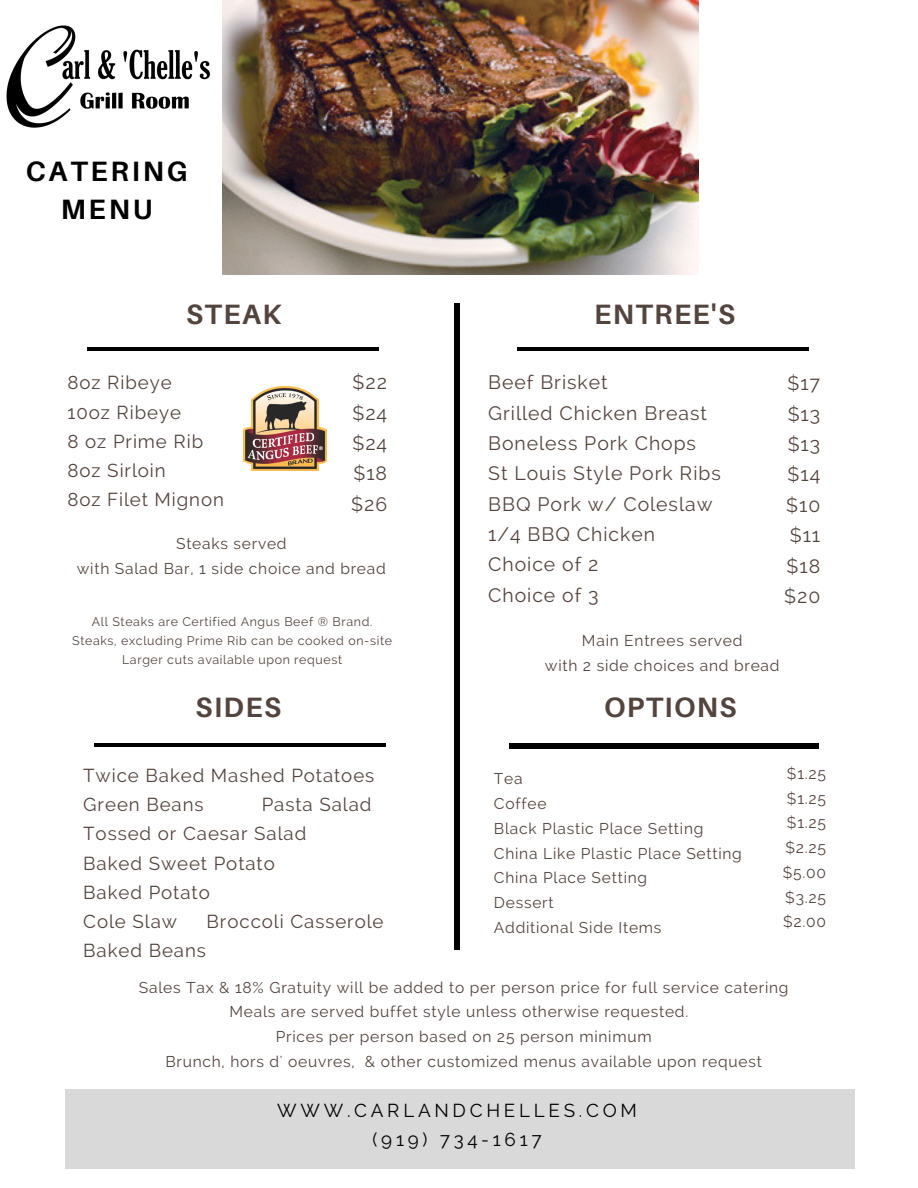
<style>
.page{position:relative;width:918px;height:1188px;background:#fff}
.page>*{position:absolute;margin:0;border:0;box-sizing:border-box;transform-origin:0 0}
.t1{font:700 28.05px "Aileron";letter-spacing:.05em;color:#54443e}
.t2{font:700 28.05px/38.2px "Aileron";letter-spacing:.1em;color:#000;text-align:center}
.t3{font:19.35px/30.3px "Raleway";letter-spacing:.05em;color:#54443e;text-align:justify}
.t4{font:18.75px/29.2px "Raleway";letter-spacing:.05em;color:#54443e}
.t5{font:18.75px/29.2px "Raleway";letter-spacing:.2em;color:#000;text-align:center}
.t6{font:15.6px/24.8px "Raleway";letter-spacing:.05em;color:#54443e;text-align:center}
.t7{font:12.45px/19.2px "Raleway";letter-spacing:.05em;color:#54443e;text-align:center}
</style>
<div class="page">
<hr style="left:94px;top:743px;width:291px;height:4px;background:#000">
<div style="left:65px;top:1089px;width:790px;height:79px;background:#d9d9d9"></div>
<div style="left:509px;top:743px;width:310px;height:6px;background:#000"></div>
<hr style="left:87px;top:347px;width:292px;height:4px;background:#000">
<div style="left:454px;top:304px;width:6px;height:646px;background:#000"></div>
<hr style="left:517px;top:347px;width:291px;height:4px;background:#000">
<img style="left:223px;top:0;width:476px;height:274px">
<img style="left:6px;top:25px;width:204px;height:103px">
<img style="left:243px;top:387px;width:83px;height:84px">
<h1 class="t2" style="left:26px;top:151px;width:163px">CATERING<br>MENU</h1>
<h1 class="t1" style="left:186px;top:296px;width:97px">STEAK</h1>
<h1 class="t1" style="left:594px;top:296px;width:143px">ENTREE'S</h1>
<p class="t4" style="left:68px;top:368px;width:158px">8oz Ribeye<br>10oz Ribeye<br>8 oz Prime Rib<br>8oz Sirloin<br>8oz Filet Mignon</p>
<p class="t3" style="left:351px;top:367px;width:37px">$22 $24 $24 $18 $26</p>
<p class="t6" style="left:77px;top:531px;width:311px">Steaks served<br>with Salad Bar, 1 side choice and bread</p>
<p class="t3" style="left:488px;top:367px;width:234px;text-align:left">Beef Brisket<br>Grilled Chicken Breast<br>Boneless Pork Chops<br>St Louis Style Pork Ribs<br>BBQ Pork w/ Coleslaw<br>1/4 BBQ Chicken<br>Choice of 2<br>Choice of 3</p>
<p class="t3" style="left:784px;top:368px;width:38px">$17 $13 $13 $14 $10 $11 $18 $20</p>
<p class="t7" style="left:72px;top:612px;width:321px">All Steaks are Certified Angus Beef ® Brand.<br>Steaks, excluding Prime Rib can be cooked on-site<br>Larger cuts available upon request</p>
<p class="t6" style="left:545px;top:628px;width:236px">Main Entrees served<br>with 2 side choices and bread</p>
<h1 class="t1" style="left:196px;top:690px;width:87px">SIDES</h1>
<h1 class="t1" style="left:604px;top:690px;width:134px">OPTIONS</h1>
<p class="t4" style="left:83px;top:761px;width:293px">Twice Baked Mashed Potatoes<br>Green Beans</p>
<p class="t4" style="left:83px;top:790px;width:290px;text-indent:178px">Pasta Salad<br>Tossed or Caesar Salad<br>Baked Sweet Potato<br>Baked Potato<br>Cole Slaw</p>
<p class="t4" style="left:207px;top:907px;width:179px">Broccoli Casserole</p>
<p class="t4" style="left:83px;top:936px;width:124px">Baked Beans</p>
<p class="t6" style="left:494px;top:767px;width:249px;text-align:left">Tea<br>Coffee<br>Black Plastic Place Setting<br>China Like Plastic Place Setting<br>China Place Setting<br>Dessert<br>Additional Side Items</p>
<p class="t6" style="left:783px;top:761px;width:45px;text-align:justify">$1.25 $1.25 $1.25 $2.25 $5.00 $3.25 $2.00</p>
<p class="t6" style="left:139px;top:975px;width:651px">Sales Tax &amp; 18% Gratuity will be added to per person price for full service catering</p>
<p class="t6" style="left:230px;top:999px;width:460px">Meals are served buffet style unless otherwise requested.</p>
<p class="t6" style="left:276px;top:1024px;width:377px">Prices per person based on 25 person minimum</p>
<p class="t6" style="left:165px;top:1049px;width:598px">Brunch, hors d' oeuvres, &amp; other customized menus available upon request</p>
<p class="t5" style="left:277px;top:1096px;width:361px">WWW.CARLANDCHELLES.COM (919) 734-1617</p>
</div>
